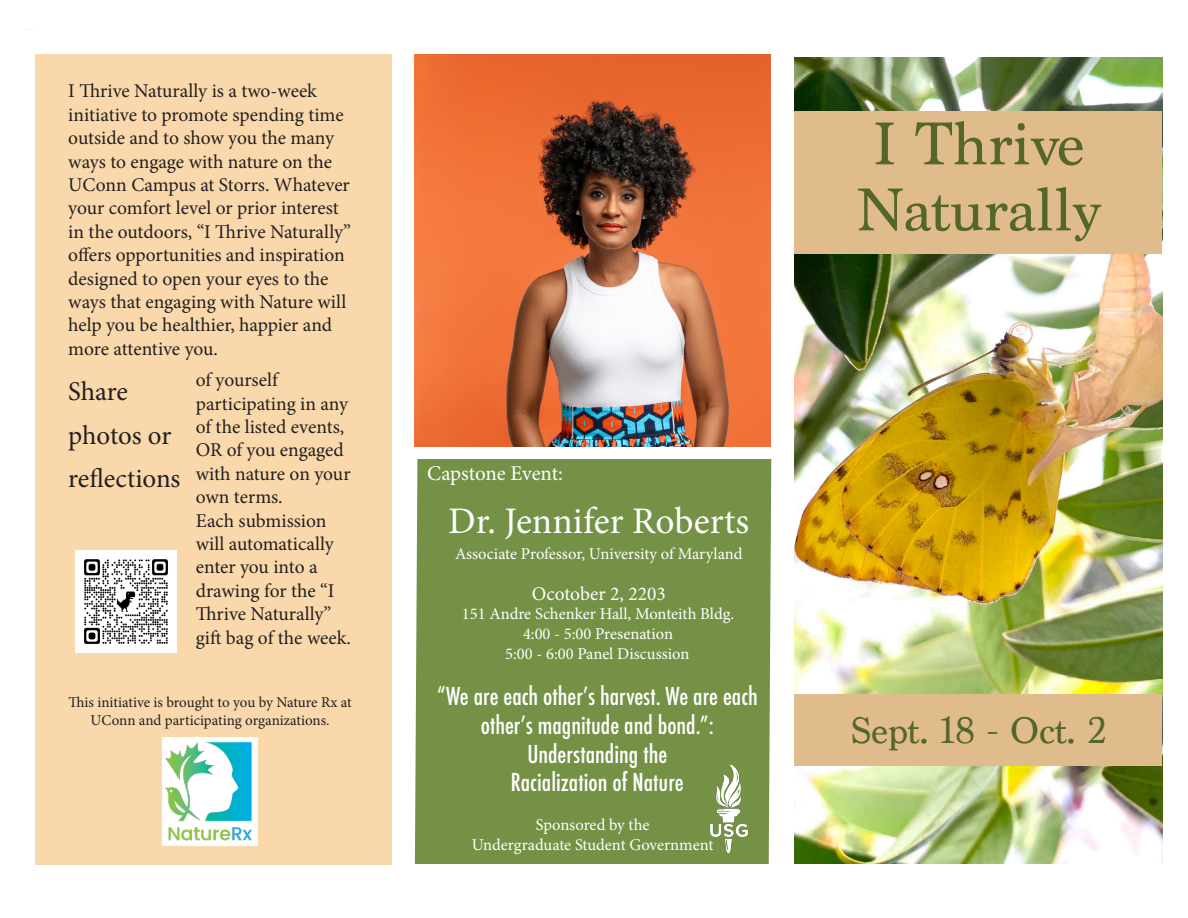
<style>
.page{position:relative;width:1188px;height:918px;background:#fff}
.page>*{position:absolute;margin:0;border:0;box-sizing:border-box;transform-origin:0 0}
.t1{font:63px "Marion";color:#546628}
.t2{font:39px "Marion";color:#546628}
.t3{font:37.5px "Minion Pro";color:#fff}
.t4{font:27px/43.5px "Minion Pro";letter-spacing:-.005em;color:#231f20}
.t5{font:500 condensed 24px/28.8px "Futura";color:#fff;text-align:center}
.t6{font:21px "Minion Pro";letter-spacing:-.005em;color:#fff}
.t7{font:19.5px/23.4px "Minion Pro";letter-spacing:-.005em;color:#231f20}
.t8{font:19.5px "Minion Pro";color:#fff}
.t9{font:16.5px "Minion Pro";letter-spacing:-.005em;color:#fff}
.t10{font:15px/18px "Minion Pro";letter-spacing:-.005em;color:#231f20;text-align:center}
</style>
<div class="page">
<div style="left:35px;top:54px;width:356px;height:810px;background:#f9d8ab"></div>
<img style="left:795px;top:58px;width:367px;height:806px">
<div style="left:795px;top:111px;width:367px;height:143px;background:#e0bc8c"></div>
<div style="left:795px;top:694px;width:367px;height:72px;background:#e0bc8c"></div>
<div style="left:415px;top:459px;width:356px;height:405px;background:#749146"></div>
<div style="left:162px;top:738px;width:96px;height:108px;background:#fff"></div>
<img style="left:166px;top:742px;width:86px;height:99px">
<img style="left:415px;top:54px;width:355px;height:393px">
<img style="left:76px;top:551px;width:101px;height:101px">
<img style="left:707px;top:766px;width:44px;height:89px">
<p class="t7" style="left:68px;top:80px;width:284px">I Thrive Naturally is a two-week initiative to promote spending time outside and to show you the many ways to engage with nature on the UConn Campus at Storrs. Whatever your comfort level or prior interest in the outdoors, “I Thrive Naturally” offers opportunities and inspiration designed to open your eyes to the ways that engaging with Nature will help you be healthier, happier and more attentive you.</p>
<p class="t4" style="left:68px;top:370px;width:114px">Share photos or reflections</p>
<p class="t7" style="left:196px;top:368px;width:156px">of yourself participating in any of the listed events,<br>OR of you engaged with nature on your own terms.</p>
<p class="t7" style="left:196px;top:509px;width:157px">Each submission will automatically enter you into a drawing for the “I<br>Thrive Naturally” gift bag of the week.</p>
<p class="t10" style="left:68px;top:693px;width:285px">This initiative is brought to you by Nature Rx at<br>UConn and participating organizations.</p>
<p class="t6" style="left:427px;top:459px;width:137px">Capstone Event:</p>
<p class="t3" style="left:448px;top:496px;width:303px">Dr. Jennifer Roberts</p>
<p class="t9" style="left:455px;top:543px;width:289px">Associate Professor, University of Maryland</p>
<p class="t8" style="left:532px;top:580px;width:136px">Ocotober 2, 2203</p>
<p class="t9" style="left:462px;top:603px;width:274px">151 Andre Schenker Hall, Monteith Bldg.</p>
<p class="t9" style="left:523px;top:623px;width:152px">4:00 - 5:00 Presenation</p>
<p class="t9" style="left:505px;top:643px;width:186px">5:00 - 6:00 Panel Discussion</p>
<p class="t5" style="left:437px;top:682px;width:322px">“We are each other’s harvest. We are each other’s magnitude and bond.”:</p>
<p class="t5" style="left:527px;top:739px;width:141px">Understanding the</p>
<p class="t5" style="left:511px;top:768px;width:174px">Racialization of Nature</p>
<p class="t9" style="left:536px;top:813px;width:115px">Sponsored by the</p>
<p class="t9" style="left:472px;top:833px;width:243px">Undergraduate Student Government</p>
<p class="t1" style="left:872px;top:106px;width:214px">I Thrive</p>
<p class="t1" style="left:857px;top:172px;width:245px">Naturally</p>
<p class="t2" style="left:850px;top:707px;width:258px">Sept. 18 - Oct. 2</p>
</div>
